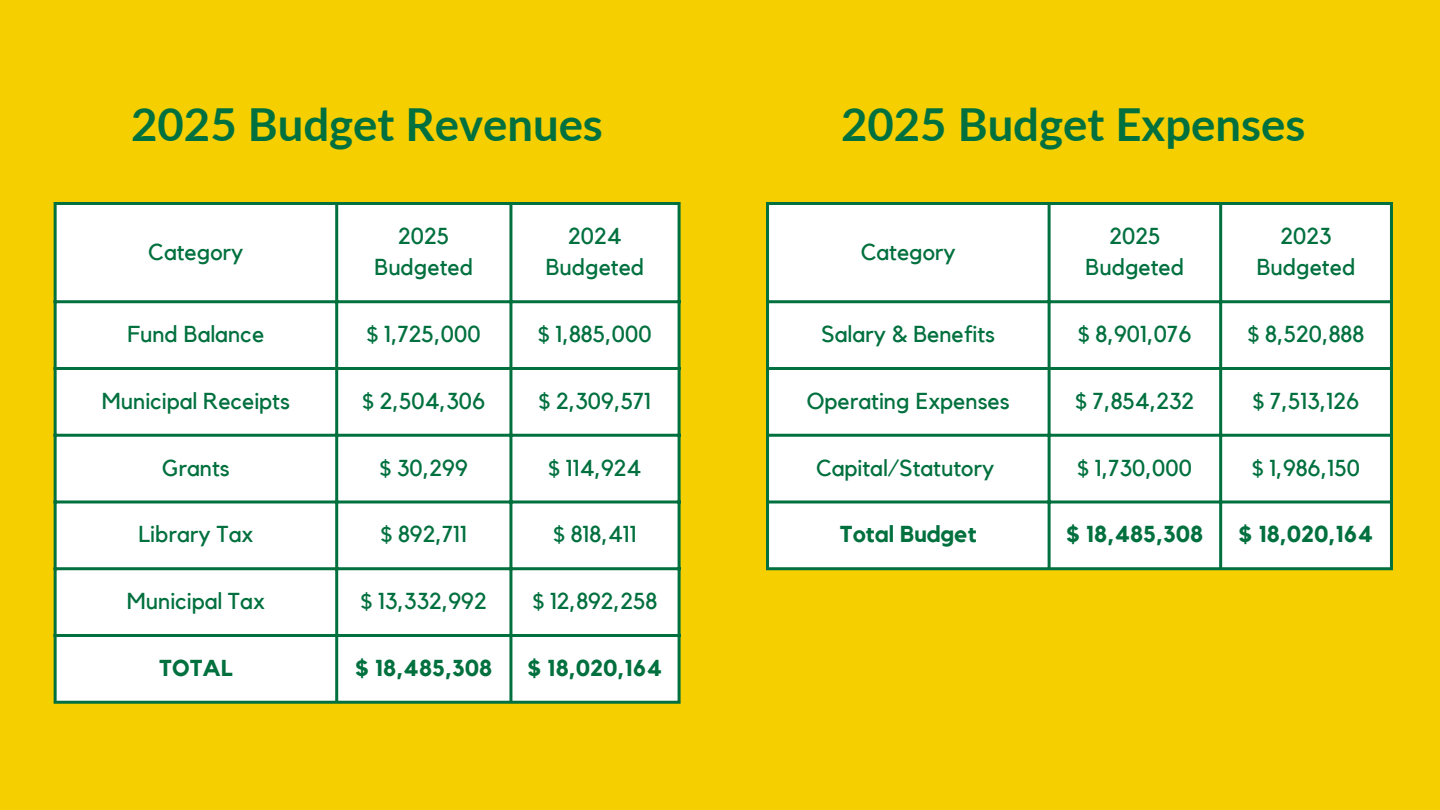
<style>
.page{position:relative;width:1440px;height:810px;background:#f6cf00}
.page>*{position:absolute;margin:0;border:0;box-sizing:border-box;transform-origin:0 0}
.t1{font:700 45.5px "Lato";color:#00703e}
.t2{font:23px/31.5px "Kollektif";color:#00703e;text-align:center}
.t3{font:700 23px "Kollektif";color:#00703e}
</style>
<div class="page">
<div style="left:57px;top:205px;width:621px;height:496px;background:#fff"></div>
<hr style="left:54px;top:205px;width:3px;height:496px;background:#00703e">
<hr style="left:335px;top:205px;width:3px;height:496px;background:#00703e">
<hr style="left:509px;top:205px;width:3px;height:496px;background:#00703e">
<hr style="left:678px;top:205px;width:3px;height:496px;background:#00703e">
<hr style="left:54px;top:202px;width:627px;height:3px;background:#00703e">
<hr style="left:54px;top:300px;width:627px;height:3px;background:#00703e">
<hr style="left:54px;top:367px;width:627px;height:3px;background:#00703e">
<hr style="left:54px;top:434px;width:627px;height:3px;background:#00703e">
<hr style="left:54px;top:500px;width:627px;height:3px;background:#00703e">
<hr style="left:54px;top:567px;width:627px;height:3px;background:#00703e">
<hr style="left:54px;top:634px;width:627px;height:3px;background:#00703e">
<hr style="left:54px;top:701px;width:627px;height:3px;background:#00703e">
<div style="left:769px;top:205px;width:621px;height:362px;background:#fff"></div>
<hr style="left:766px;top:205px;width:3px;height:362px;background:#00703e">
<hr style="left:1048px;top:205px;width:3px;height:362px;background:#00703e">
<hr style="left:1219px;top:205px;width:3px;height:362px;background:#00703e">
<hr style="left:1390px;top:205px;width:3px;height:362px;background:#00703e">
<hr style="left:766px;top:202px;width:627px;height:3px;background:#00703e">
<hr style="left:766px;top:300px;width:627px;height:3px;background:#00703e">
<hr style="left:766px;top:367px;width:627px;height:3px;background:#00703e">
<hr style="left:766px;top:434px;width:627px;height:3px;background:#00703e">
<hr style="left:766px;top:500px;width:627px;height:3px;background:#00703e">
<hr style="left:766px;top:567px;width:627px;height:3px;background:#00703e">
<p class="t1" style="left:131px;top:96px;width:473px">2025 Budget Revenues</p>
<h1 class="t1" style="left:841px;top:96px;width:466px">2025 Budget Expenses</h1>
<h1 class="t2" style="left:148px;top:237px;width:97px">Category</h1>
<p class="t2" style="left:375px;top:221px;width:100px">2025<br>Budgeted</p>
<p class="t2" style="left:546px;top:221px;width:100px">2024<br>Budgeted</p>
<p class="t2" style="left:861px;top:237px;width:97px">Category</p>
<p class="t2" style="left:1086px;top:221px;width:100px">2025<br>Budgeted</p>
<p class="t2" style="left:1257px;top:221px;width:100px">2023<br>Budgeted</p>
<p class="t2" style="left:128px;top:319px;width:138px">Fund Balance</p>
<p class="t2" style="left:367px;top:319px;width:115px">$ 1,725,000</p>
<p class="t2" style="left:538px;top:319px;width:115px">$ 1,885,000</p>
<p class="t2" style="left:821px;top:319px;width:175px">Salary &amp; Benefits</p>
<p class="t2" style="left:1078px;top:319px;width:115px">$ 8,901,076</p>
<p class="t2" style="left:1248px;top:319px;width:118px">$ 8,520,888</p>
<p class="t2" style="left:102px;top:386px;width:190px">Municipal Receipts</p>
<p class="t2" style="left:362px;top:386px;width:124px">$ 2,504,306</p>
<p class="t2" style="left:539px;top:386px;width:114px">$ 2,309,571</p>
<p class="t2" style="left:807px;top:386px;width:204px">Operating Expenses</p>
<p class="t2" style="left:1076px;top:386px;width:120px">$ 7,854,232</p>
<p class="t2" style="left:1253px;top:386px;width:108px">$ 7,513,126</p>
<p class="t2" style="left:162px;top:453px;width:69px">Grants</p>
<p class="t2" style="left:380px;top:453px;width:90px">$ 30,299</p>
<p class="t2" style="left:549px;top:453px;width:94px">$ 114,924</p>
<p class="t2" style="left:816px;top:453px;width:180px">Capital/Statutory</p>
<p class="t2" style="left:1078px;top:453px;width:116px">$ 1,730,000</p>
<p class="t2" style="left:1252px;top:453px;width:109px">$ 1,986,150</p>
<p class="t2" style="left:138px;top:520px;width:117px">Library Tax</p>
<p class="t2" style="left:381px;top:520px;width:88px">$ 892,711</p>
<p class="t2" style="left:553px;top:520px;width:85px">$ 818,411</p>
<p class="t3" style="left:840px;top:524px;width:138px">Total Budget</p>
<p class="t3" style="left:1066px;top:524px;width:138px">$ 18,485,308</p>
<p class="t3" style="left:1239px;top:524px;width:136px">$ 18,020,164</p>
<p class="t2" style="left:127px;top:586px;width:140px">Municipal Tax</p>
<p class="t2" style="left:361px;top:586px;width:127px">$ 13,332,992</p>
<p class="t2" style="left:533px;top:586px;width:126px">$ 12,892,258</p>
<p class="t3" style="left:159px;top:657px;width:75px">TOTAL</p>
<p class="t3" style="left:355px;top:657px;width:138px">$ 18,485,308</p>
<p class="t3" style="left:528px;top:657px;width:136px">$ 18,020,164</p>
</div>
